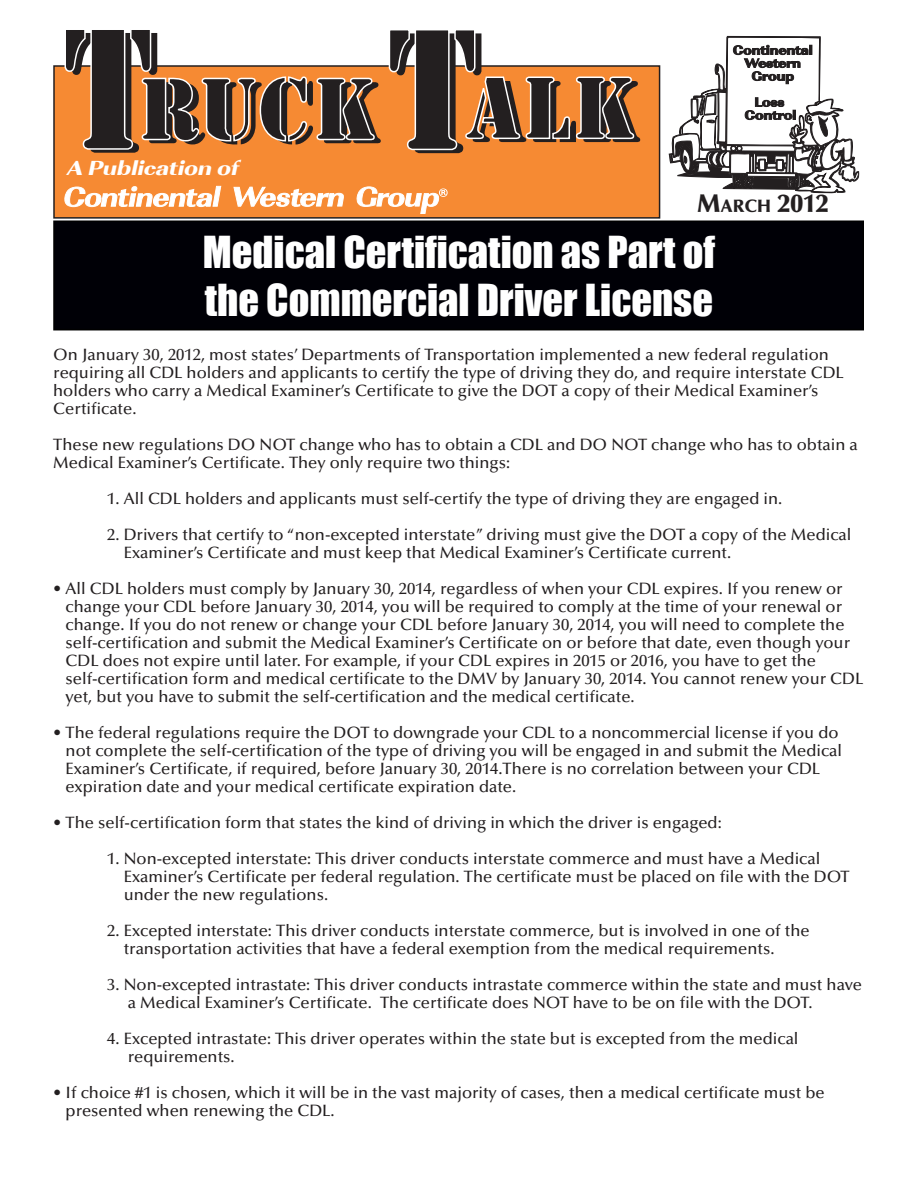
<style>
.page{position:relative;width:918px;height:1188px;background:#fff}
.page>*{position:absolute;margin:0;border:0;box-sizing:border-box;transform-origin:0 0}
.t1{font:40.5px "Impact";color:#fff}
.t2{font:900 25.5px "Optima LT Std";color:#231f20}
.t3{font:21px "URW Imperial T Ultr Bold Extr Wide Obli";color:#fff}
.Body_type{font:500 16.5px/18px "Optima LT Std";color:#231f20}
.s1{font-size:17.85px}
</style>
<div class="page">
<div style="left:53px;top:65px;width:608px;height:154px;background:#f68a33"></div>
<svg style="left:668px;top:36px;width:192px;height:158px"></svg>
<svg style="left:64px;top:30px;width:317px;height:123px"></svg>
<svg style="left:388px;top:30px;width:252px;height:123px"></svg>
<svg style="left:65px;top:186px;width:157px;height:21px"></svg>
<svg style="left:233px;top:186px;width:111px;height:21px"></svg>
<svg style="left:356px;top:186px;width:92px;height:28px"></svg>
<div style="left:53px;top:220px;width:811px;height:110px;background:#000006;border:2px solid #000"></div>
<p class="t3" style="left:68px;top:156px;width:173px">A Publication of</p>
<h2 class="t2" style="left:697px;top:189px;width:133px">M<span class="s1">ARCH</span> 2012</h2>
<p class="t1" style="left:203px;top:227px;width:514px">Medical Certification as Part of</p>
<p class="t1" style="left:205px;top:275px;width:510px">the Commercial Driver License</p>
<p class="Body_type" style="left:53px;top:346px;width:792px">On January 30, 2012, most states’ Departments of Transportation implemented a new federal regulation requiring all CDL holders and applicants to certify the type of driving they do, and require interstate CDL holders who carry a Medical Examiner’s Certificate to give the DOT a copy of their Medical Examiner’s</p>
<p class="Body_type" style="left:53px;top:400px;width:85px">Certificate.</p>
<p class="Body_type" style="left:53px;top:436px;width:806px">These new regulations DO NOT change who has to obtain a CDL and DO NOT change who has to obtain a<br>Medical Examiner’s Certificate. They only require two things:</p>
<p class="Body_type" style="left:107px;top:490px;width:677px">1. All CDL holders and applicants must self-certify the type of driving they are engaged in.</p>
<p class="Body_type" style="left:107px;top:526px;width:746px">2. Drivers that certify to “non-excepted interstate” driving must give the DOT a copy of the Medical</p>
<p class="Body_type" style="left:124px;top:544px;width:609px">Examiner’s Certificate and must keep that Medical Examiner’s Certificate current.</p>
<p class="Body_type" style="left:53px;top:580px;width:791px">• All CDL holders must comply by January 30, 2014, regardless of when your CDL expires. If you renew or</p>
<p class="Body_type" style="left:66px;top:598px;width:778px">change your CDL before January 30, 2014, you will be required to comply at the time of your renewal or</p>
<p class="Body_type" style="left:66px;top:616px;width:780px">change. If you do not renew or change your CDL before January 30, 2014, you will need to complete the</p>
<p class="Body_type" style="left:66px;top:634px;width:786px">self-certification and submit the Medical Examiner’s Certificate on or before that date, even though your</p>
<p class="Body_type" style="left:66px;top:652px;width:752px">CDL does not expire until later. For example, if your CDL expires in 2015 or 2016, you have to get the</p>
<p class="Body_type" style="left:66px;top:670px;width:799px">self-certification form and medical certificate to the DMV by January 30, 2014. You cannot renew your CDL</p>
<p class="Body_type" style="left:66px;top:688px;width:571px">yet, but you have to submit the self-certification and the medical certificate.</p>
<p class="Body_type" style="left:53px;top:724px;width:787px">• The federal regulations require the DOT to downgrade your CDL to a noncommercial license if you do</p>
<p class="Body_type" style="left:66px;top:742px;width:778px">not complete the self-certification of the type of driving you will be engaged in and submit the Medical</p>
<p class="Body_type" style="left:66px;top:760px;width:756px">Examiner’s Certificate, if required, before January 30, 2014.There is no correlation between your CDL</p>
<p class="Body_type" style="left:66px;top:778px;width:452px">expiration date and your medical certificate expiration date.</p>
<p class="Body_type" style="left:53px;top:814px;width:670px">• The self-certification form that states the kind of driving in which the driver is engaged:</p>
<p class="Body_type" style="left:107px;top:850px;width:715px">1. Non-excepted interstate: This driver conducts interstate commerce and must have a Medical</p>
<p class="Body_type" style="left:124px;top:868px;width:728px">Examiner’s Certificate per federal regulation. The certificate must be placed on file with the DOT</p>
<p class="Body_type" style="left:124px;top:886px;width:206px">under the new regulations.</p>
<p class="Body_type" style="left:107px;top:922px;width:704px">2. Excepted interstate: This driver conducts interstate commerce, but is involved in one of the</p>
<p class="Body_type" style="left:124px;top:940px;width:652px">transportation activities that have a federal exemption from the medical requirements.</p>
<p class="Body_type" style="left:107px;top:976px;width:756px">3. Non-excepted intrastate: This driver conducts intrastate commerce within the state and must have</p>
<p class="Body_type" style="left:128px;top:994px;width:686px">a Medical Examiner’s Certificate. The certificate does NOT have to be on file with the DOT.</p>
<p class="Body_type" style="left:107px;top:1030px;width:693px">4. Excepted intrastate: This driver operates within the state but is excepted from the medical</p>
<p class="Body_type" style="left:128px;top:1048px;width:108px">requirements.</p>
<p class="Body_type" style="left:53px;top:1084px;width:773px">• If choice #1 is chosen, which it will be in the vast majority of cases, then a medical certificate must be</p>
<p class="Body_type" style="left:66px;top:1102px;width:271px">presented when renewing the CDL.</p>
</div>
